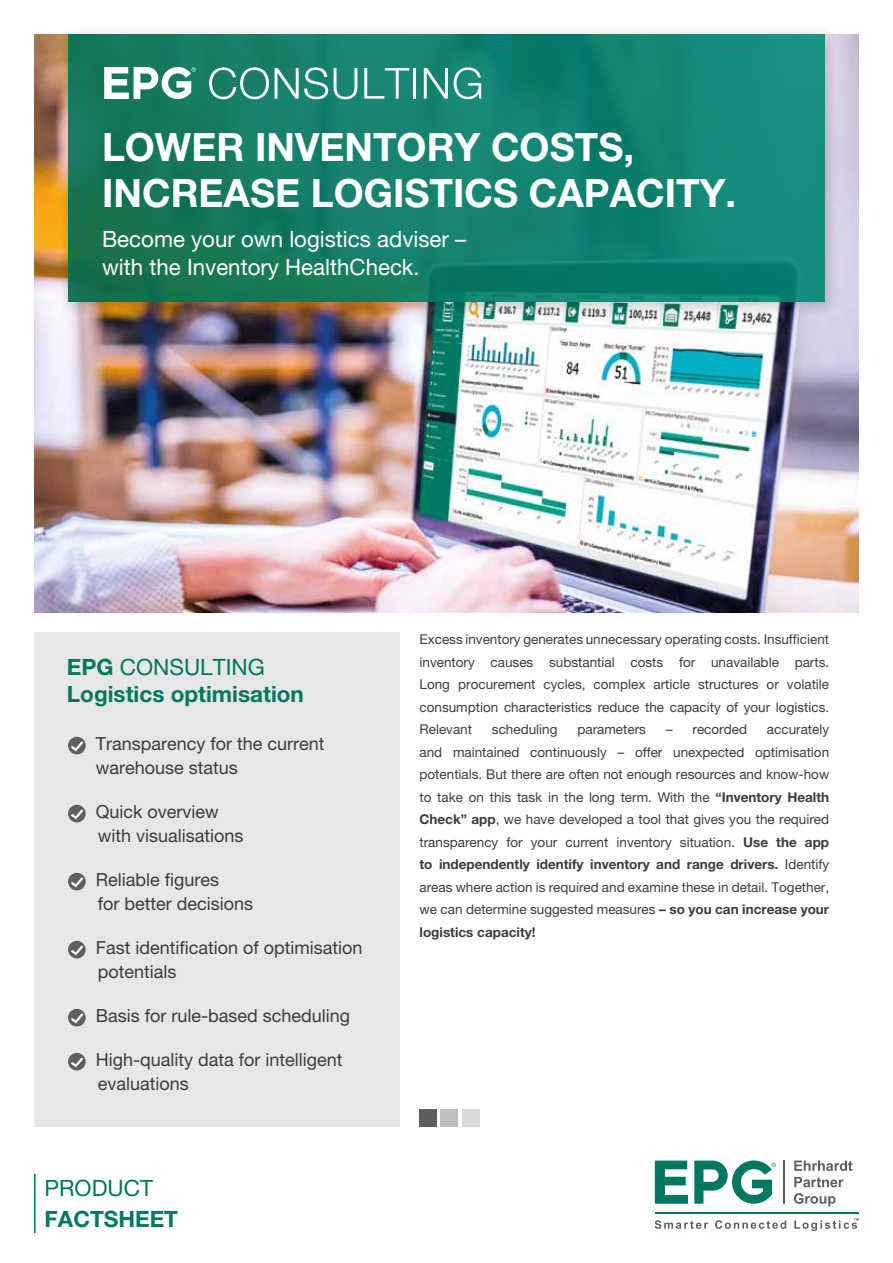
<style>
.page{position:relative;width:893px;height:1263px;background:#fff}
.page>*{position:absolute;margin:0;border:0;box-sizing:border-box;transform-origin:0 0}
.t1{font:700 39px/46.5px "Helvetica Neue LT Pro";color:#fff}
.t2{font:22.5px/28.5px "Helvetica Neue LT Pro";color:#fff}
.t3{font:700 22.5px/27px "Helvetica Neue LT Pro";color:#00785f}
.t4{font:22.5px "Helvetica Neue LT Pro";color:#00785f}
.t5{font:18px/24px "Helvetica Neue LT Pro";color:#3c3c3b}
.t6{font:13.5px/22.5px "Helvetica Neue LT Pro";color:#3c3c3b;text-align:justify}
.s1{font-weight:400}
.s2{font-weight:700}
</style>
<div class="page">
<img style="left:34px;top:34px;width:825px;height:578px">
<hr style="left:34px;top:1174px;width:2px;height:59px;background:#00785f">
<hr style="left:655px;top:1212px;width:204px;height:1px;background:#00785f">
<svg style="left:655px;top:1160px;width:33px;height:44px"></svg>
<svg style="left:794px;top:1160px;width:58px;height:11px"></svg>
<svg style="left:794px;top:1177px;width:49px;height:10px"></svg>
<svg style="left:794px;top:1193px;width:41px;height:13px"></svg>
<svg style="left:655px;top:1220px;width:53px;height:9px"></svg>
<svg style="left:715px;top:1220px;width:71px;height:9px"></svg>
<svg style="left:794px;top:1218px;width:65px;height:13px"></svg>
<svg style="left:694px;top:1160px;width:82px;height:44px"></svg>
<hr style="left:783px;top:1160px;width:2px;height:43px;background:#5c5c5b">
<div style="left:57px;top:23px;width:785px;height:296px;background:#000;opacity:.25"></div>
<img style="left:68px;top:34px;width:757px;height:268px">
<svg style="left:209px;top:67px;width:60px;height:32px"></svg>
<svg style="left:275px;top:67px;width:53px;height:32px"></svg>
<svg style="left:334px;top:68px;width:23px;height:31px"></svg>
<svg style="left:364px;top:68px;width:45px;height:31px"></svg>
<hr style="left:413px;top:68px;width:3px;height:31px;background:#fff">
<svg style="left:424px;top:68px;width:24px;height:31px"></svg>
<svg style="left:454px;top:67px;width:27px;height:32px"></svg>
<svg style="left:104px;top:67px;width:92px;height:32px"></svg>
<div style="left:34px;top:632px;width:366px;height:495px;background:#e7e7e7"></div>
<div style="left:68px;top:737px;width:18px;height:17px;background:#5c6062;border-radius:50%"></div>
<svg style="left:69px;top:739px;width:16px;height:14px"></svg>
<div style="left:68px;top:805px;width:18px;height:17px;background:#5c6062;border-radius:50%"></div>
<svg style="left:69px;top:807px;width:16px;height:14px"></svg>
<div style="left:68px;top:873px;width:18px;height:17px;background:#5c6062;border-radius:50%"></div>
<svg style="left:69px;top:875px;width:16px;height:14px"></svg>
<div style="left:68px;top:941px;width:18px;height:17px;background:#5c6062;border-radius:50%"></div>
<svg style="left:69px;top:943px;width:16px;height:14px"></svg>
<div style="left:68px;top:1009px;width:18px;height:17px;background:#5c6062;border-radius:50%"></div>
<svg style="left:69px;top:1011px;width:16px;height:14px"></svg>
<div style="left:68px;top:1053px;width:18px;height:17px;background:#5c6062;border-radius:50%"></div>
<svg style="left:69px;top:1055px;width:16px;height:14px"></svg>
<div style="left:420px;top:1110px;width:17px;height:17px;background:#5c6062"></div>
<div style="left:441px;top:1110px;width:17px;height:17px;background:#bbbfc2"></div>
<div style="left:462px;top:1110px;width:17px;height:17px;background:#dadada"></div>
<h1 class="t1" style="left:102px;top:123px;width:636px">LOWER INVENTORY COSTS,<br>INCREASE LOGISTICS CAPACITY.</h1>
<h2 class="t2" style="left:102px;top:224px;width:366px">Become your own logistics adviser – with the Inventory HealthCheck.</h2>
<h2 class="t3" style="left:67px;top:653px;width:238px">EPG <span class="s1">CONSULTING<br></span>Logistics optimisation</h2>
<h3 class="t5" style="left:96px;top:731px;width:230px">Transparency for the current warehouse status</h3>
<h3 class="t5" style="left:96px;top:799px;width:149px">Quick overview with visualisations</h3>
<h3 class="t5" style="left:96px;top:867px;width:159px">Reliable figures<br>for better decisions</h3>
<h3 class="t5" style="left:96px;top:935px;width:268px">Fast identification of optimisation potentials</h3>
<h3 class="t5" style="left:96px;top:1003px;width:256px">Basis for rule-based scheduling</h3>
<h3 class="t5" style="left:96px;top:1047px;width:248px">High-quality data for intelligent evaluations</h3>
<h2 class="t4" style="left:45px;top:1175px;width:110px">PRODUCT</h2>
<h2 class="t3" style="left:45px;top:1204px;width:135px">FACTSHEET</h2>
<p class="t6" style="left:420px;top:628px;width:411px">Excess inventory generates unnecessary operating costs. Insufficient inventory causes substantial costs for unavailable parts.<br>Long procurement cycles, complex article structures or volatile consumption characteristics reduce the capacity of your logistics.<br>Relevant</p>
<p class="t6" style="left:420px;top:718px;width:411px;text-indent:347px">accurately and maintained continuously – offer unexpected optimisation potentials. But there are often not enough resources and know-how to take on this task in the long term. With the <span class="s2">“Inventory Health Check” app</span>, we have developed a tool that gives you the required transparency for your current inventory situation. <span class="s2">Use the app to independently identify inventory and range drivers.</span> Identify areas where action is required and examine these in detail. Together, we can determine suggested measures <span class="s2">– so you can increase your logistics capacity!</span></p>
<p class="t6" style="left:492px;top:718px;width:67px">scheduling</p>
<p class="t6" style="left:577px;top:718px;width:70px">parameters</p>
<p class="t6" style="left:666px;top:718px;width:83px">– recorded</p>
</div>
